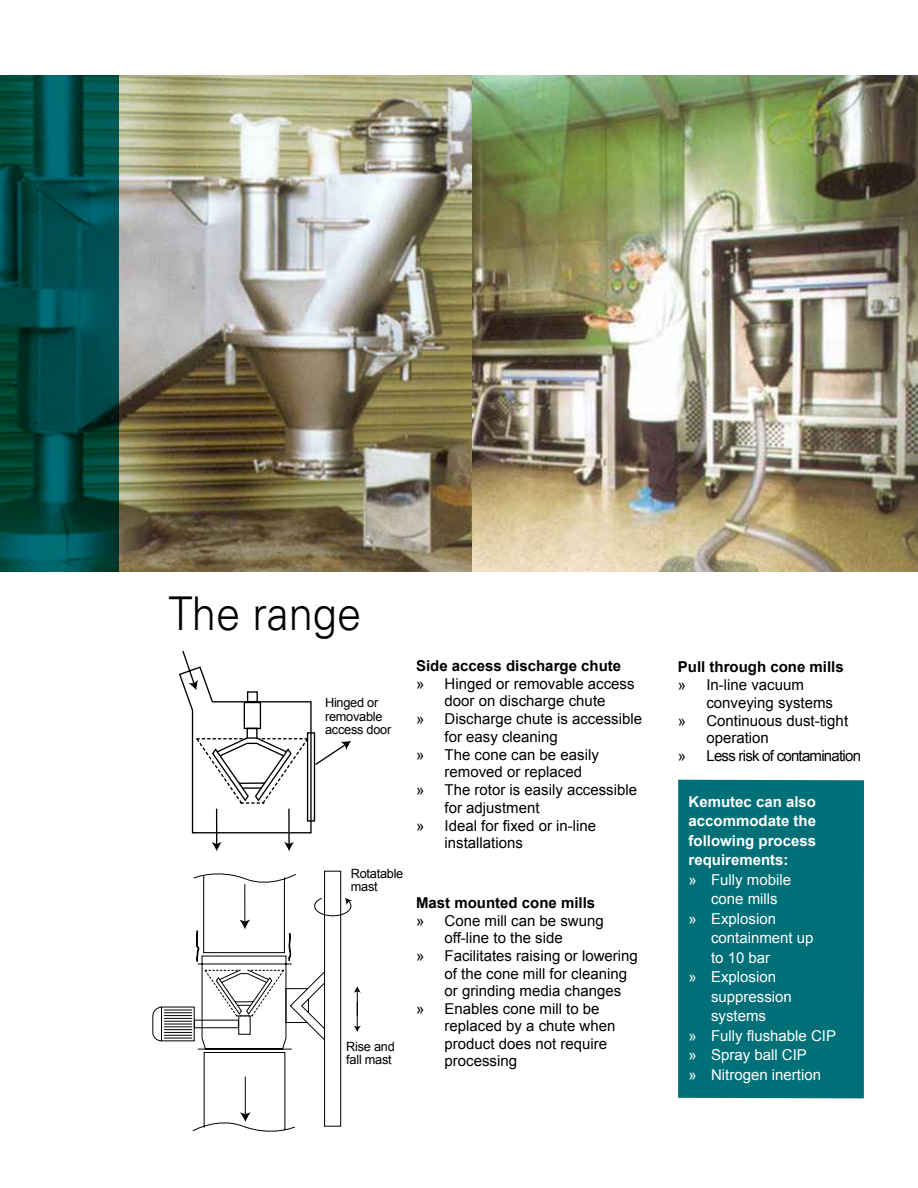
<style>
.page{position:relative;width:918px;height:1188px;background:#fff}
.page>*{position:absolute;margin:0;border:0;box-sizing:border-box;transform-origin:0 0}
.t1{font:300 46.5px "Univers LT Std";color:#000;scale:.94 1}
.t2{font:15px "Arial";color:#000}
.t3{font:15px "Arial";color:#fff}
.t4{font:700 15px "Arial";color:#000}
.t5{font:700 15px/19.5px "Arial";color:#fff;text-align:justify}
.t6{font:15px "Arial";letter-spacing:-.05em;color:#000}
.t7{font:12.75px/13.5px "Arial";letter-spacing:-.02em;color:#000}
</style>
<div class="page">
<img style="left:450px;top:76px;width:468px;height:496px">
<img style="left:119px;top:76px;width:353px;height:495px">
<svg style="left:0;top:76px;width:119px;height:496px;background:#004b47"></svg>
<hr style="left:216px;top:809px;width:1px;height:36px;background:#000">
<svg style="left:212px;top:842px;width:10px;height:9px"></svg>
<hr style="left:288px;top:809px;width:2px;height:36px;background:#000">
<svg style="left:284px;top:842px;width:10px;height:9px"></svg>
<svg style="left:179px;top:650px;width:172px;height:184px"></svg>
<div style="left:307px;top:732px;width:8px;height:90px;border:1px solid #000"></div>
<svg style="left:354px;top:986px;width:7px;height:46px"></svg>
<svg style="left:152px;top:870px;width:200px;height:257px"></svg>
<svg style="left:192px;top:920px;width:104px;height:212px"></svg>
<div style="left:678px;top:780px;width:186px;height:318px;background:#007078"></div>
<h1 class="t1" style="left:169px;top:585px;width:207px">The range</h1>
<p class="t7" style="left:325px;top:696px;width:68px">Hinged or removable access door</p>
<p class="t7" style="left:351px;top:867px;width:54px">Rotatable mast</p>
<p class="t7" style="left:346px;top:1040px;width:50px">Rise and fall mast</p>
<p class="t4" style="left:416px;top:656px;width:207px">Side access discharge chute</p>
<p class="t2" style="left:416px;top:674px;width:220px">» Hinged or removable access</p>
<p class="t2" style="left:445px;top:691px;width:162px">door on discharge chute</p>
<p class="t2" style="left:416px;top:709px;width:228px">» Discharge chute is accessible</p>
<p class="t2" style="left:445px;top:727px;width:115px">for easy cleaning</p>
<p class="t2" style="left:416px;top:745px;width:184px">» The cone can be easily</p>
<p class="t2" style="left:445px;top:762px;width:139px">removed or replaced</p>
<p class="t2" style="left:416px;top:780px;width:223px">» The rotor is easily accessible</p>
<p class="t2" style="left:445px;top:798px;width:97px">for adjustment</p>
<p class="t2" style="left:416px;top:816px;width:182px">» Ideal for fixed or in-line</p>
<p class="t2" style="left:445px;top:833px;width:80px">installations</p>
<p class="t4" style="left:416px;top:893px;width:181px">Mast mounted cone mills</p>
<p class="t2" style="left:416px;top:911px;width:189px">» Cone mill can be swung</p>
<p class="t2" style="left:445px;top:928px;width:120px">off-line to the side</p>
<p class="t2" style="left:416px;top:946px;width:223px">» Facilitates raising or lowering</p>
<p class="t2" style="left:445px;top:964px;width:184px">of the cone mill for cleaning</p>
<p class="t2" style="left:445px;top:981px;width:178px">or grinding media changes</p>
<p class="t2" style="left:416px;top:999px;width:185px">» Enables cone mill to be</p>
<p class="t2" style="left:445px;top:1016px;width:172px">replaced by a chute when</p>
<p class="t2" style="left:445px;top:1034px;width:164px">product does not require</p>
<p class="t2" style="left:445px;top:1051px;width:74px">processing</p>
<p class="t4" style="left:678px;top:657px;width:167px">Pull through cone mills</p>
<p class="t2" style="left:678px;top:675px;width:128px">» In-line vacuum</p>
<p class="t2" style="left:706px;top:693px;width:128px">conveying systems</p>
<p class="t2" style="left:678px;top:711px;width:172px">» Continuous dust-tight</p>
<p class="t2" style="left:706px;top:728px;width:64px">operation</p>
<p class="t6" style="left:678px;top:746px;width:185px">» Less risk of contamination</p>
<p class="t5" style="left:689px;top:792px;width:129px">Kemutec can also accommodate the following process requirements:</p>
<p class="t3" style="left:689px;top:870px;width:104px">» Fully mobile</p>
<p class="t3" style="left:711px;top:889px;width:68px">cone mills</p>
<p class="t3" style="left:689px;top:909px;width:89px">» Explosion</p>
<p class="t3" style="left:711px;top:928px;width:104px">containment up</p>
<p class="t3" style="left:711px;top:948px;width:61px">to 10 bar</p>
<p class="t3" style="left:689px;top:967px;width:89px">» Explosion</p>
<p class="t3" style="left:711px;top:987px;width:82px">suppression</p>
<p class="t3" style="left:711px;top:1006px;width:57px">systems</p>
<p class="t3" style="left:689px;top:1026px;width:149px">» Fully flushable CIP</p>
<p class="t3" style="left:689px;top:1045px;width:120px">» Spray ball CIP</p>
<p class="t3" style="left:689px;top:1065px;width:134px">» Nitrogen inertion</p>
</div>
